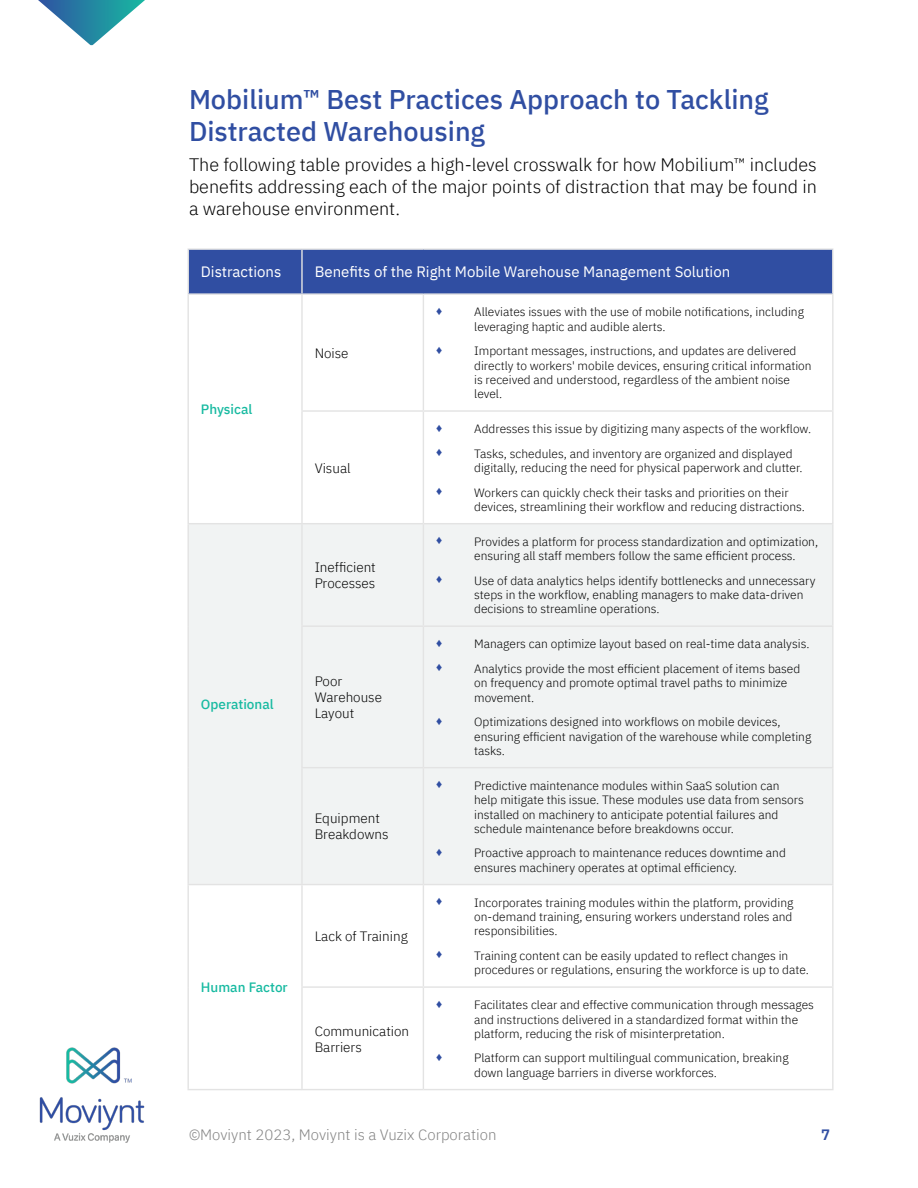
<style>
.page{position:relative;width:918px;height:1188px;background:#fff}
.page>*{position:absolute;margin:0;border:0;box-sizing:border-box;transform-origin:0 0}
.t1{font:500 27px/32.4px "IBM Plex Sans";color:#304ea2}
.t2{font:300 18px/21.6px "IBM Plex Sans";color:#000;text-align:justify}
.t3{font:15px "IBM Plex Sans";color:#fff}
.t4{font:300 15px "IBM Plex Sans";color:#838383}
.t5{font:600 15px "IBM Plex Sans";color:#304ea2}
.t6{font:300 13.5px/16.2px "IBM Plex Sans";color:#000}
.t7{font:500 13.5px "IBM Plex Sans";color:#17baa1}
.t8{font:300 12px/14.4px "IBM Plex Sans";color:#000}
.t9{font:700 12px "Arial";color:#304ea2}
</style>
<div class="page">
<img style="left:39px;top:1047px;width:106px;height:96px">
<svg style="left:38px;top:0;width:107px;height:45px"></svg>
<div style="left:189px;top:250px;width:643px;height:43px;background:#304ea2"></div>
<div style="left:189px;top:524px;width:643px;height:360px;background:#f1f3f3"></div>
<hr style="left:187px;top:295px;width:2px;height:116px;background:#e3e3e3">
<hr style="left:187px;top:411px;width:2px;height:112px;background:#e3e3e3">
<hr style="left:187px;top:885px;width:2px;height:102px;background:#e3e3e3">
<hr style="left:187px;top:987px;width:2px;height:102px;background:#e3e3e3">
<hr style="left:301px;top:295px;width:2px;height:115px;background:#e3e3e3">
<hr style="left:423px;top:295px;width:1px;height:115px;background:#e3e3e3">
<hr style="left:832px;top:295px;width:2px;height:115px;background:#e3e3e3">
<hr style="left:301px;top:410px;width:122px;height:2px;background:#e3e3e3">
<hr style="left:301px;top:412px;width:2px;height:111px;background:#e3e3e3">
<hr style="left:423px;top:410px;width:411px;height:2px;background:#e3e3e3">
<hr style="left:423px;top:412px;width:1px;height:111px;background:#e3e3e3">
<hr style="left:832px;top:412px;width:2px;height:111px;background:#e3e3e3">
<hr style="left:301px;top:885px;width:2px;height:101px;background:#e3e3e3">
<hr style="left:423px;top:885px;width:1px;height:101px;background:#e3e3e3">
<hr style="left:832px;top:885px;width:2px;height:101px;background:#e3e3e3">
<hr style="left:301px;top:986px;width:122px;height:2px;background:#e3e3e3">
<hr style="left:301px;top:988px;width:2px;height:101px;background:#e3e3e3">
<hr style="left:423px;top:986px;width:411px;height:2px;background:#e3e3e3">
<hr style="left:423px;top:988px;width:1px;height:101px;background:#e3e3e3">
<hr style="left:832px;top:988px;width:2px;height:101px;background:#e3e3e3">
<hr style="left:188px;top:248px;width:114px;height:2px;background:#e3e3e3">
<hr style="left:187px;top:250px;width:2px;height:43px;background:#e3e3e3">
<hr style="left:302px;top:248px;width:121px;height:2px;background:#e3e3e3">
<hr style="left:301px;top:250px;width:2px;height:43px;background:#e3e3e3">
<hr style="left:423px;top:248px;width:411px;height:2px;background:#e3e3e3">
<hr style="left:832px;top:250px;width:2px;height:43px;background:#e3e3e3">
<hr style="left:188px;top:293px;width:114px;height:2px;background:#e3e3e3">
<hr style="left:302px;top:293px;width:121px;height:2px;background:#e3e3e3">
<hr style="left:423px;top:293px;width:411px;height:2px;background:#e3e3e3">
<hr style="left:188px;top:884px;width:114px;height:1px;background:#e3e3e3">
<hr style="left:302px;top:884px;width:121px;height:1px;background:#e3e3e3">
<hr style="left:423px;top:884px;width:411px;height:1px;background:#e3e3e3">
<hr style="left:188px;top:523px;width:114px;height:1px;background:#e3e3e3">
<hr style="left:187px;top:524px;width:2px;height:102px;background:#e3e3e3">
<hr style="left:187px;top:626px;width:2px;height:142px;background:#e3e3e3">
<hr style="left:187px;top:768px;width:2px;height:116px;background:#e3e3e3">
<hr style="left:188px;top:1089px;width:114px;height:1px;background:#e3e3e3">
<hr style="left:302px;top:523px;width:121px;height:1px;background:#e3e3e3">
<hr style="left:301px;top:524px;width:2px;height:101px;background:#e3e3e3">
<hr style="left:423px;top:523px;width:411px;height:1px;background:#e3e3e3">
<hr style="left:423px;top:524px;width:1px;height:101px;background:#e3e3e3">
<hr style="left:832px;top:524px;width:2px;height:101px;background:#e3e3e3">
<hr style="left:301px;top:627px;width:2px;height:140px;background:#e3e3e3">
<hr style="left:423px;top:627px;width:1px;height:140px;background:#e3e3e3">
<hr style="left:832px;top:627px;width:2px;height:140px;background:#e3e3e3">
<hr style="left:302px;top:1089px;width:121px;height:1px;background:#e3e3e3">
<hr style="left:423px;top:1089px;width:411px;height:1px;background:#e3e3e3">
<hr style="left:301px;top:768px;width:2px;height:116px;background:#e3e3e3">
<hr style="left:423px;top:768px;width:1px;height:116px;background:#e3e3e3">
<hr style="left:832px;top:768px;width:2px;height:116px;background:#e3e3e3">
<hr style="left:301px;top:625px;width:122px;height:2px;background:#e3e3e3">
<hr style="left:423px;top:625px;width:411px;height:2px;background:#e3e3e3">
<hr style="left:301px;top:767px;width:122px;height:1px;background:#e3e3e3">
<hr style="left:423px;top:767px;width:411px;height:1px;background:#e3e3e3">
<h1 class="t1" style="left:189px;top:81px;width:581px">Mobilium™ Best Practices Approach to Tackling<br>Distracted Warehousing</h1>
<h2 class="t2" style="left:189px;top:153px;width:629px">The following table provides a high-level crosswalk for how Mobilium™ includes benefits addressing each of the major points of distraction that may be found in a warehouse environment.</h2>
<p class="t3" style="left:201px;top:261px;width:82px">Distractions</p>
<p class="t3" style="left:315px;top:261px;width:417px">Benefits of the Right Mobile Warehouse Management Solution</p>
<p class="t7" style="left:201px;top:399px;width:53px">Physical</p>
<p class="t7" style="left:201px;top:694px;width:74px">Operational</p>
<p class="t6" style="left:315px;top:344px;width:35px">Noise</p>
<p class="t6" style="left:315px;top:459px;width:38px">Visual</p>
<p class="t6" style="left:315px;top:558px;width:63px">Inefficient<br>Processes</p>
<p class="t6" style="left:315px;top:672px;width:69px">Poor<br>Warehouse<br>Layout</p>
<p class="t6" style="left:315px;top:809px;width:75px">Equipment<br>Breakdowns</p>
<p class="t7" style="left:201px;top:977px;width:88px">Human Factor</p>
<p class="t6" style="left:315px;top:927px;width:95px">Lack of Training</p>
<p class="t6" style="left:315px;top:1021px;width:96px">Communication<br>Barriers</p>
<p class="t9" style="left:436px;top:302px;width:8px">♦</p>
<p class="t8" style="left:474px;top:304px;width:331px">Alleviates issues with the use of mobile notifications, including leveraging haptic and audible alerts.</p>
<p class="t9" style="left:436px;top:341px;width:8px">♦</p>
<p class="t8" style="left:474px;top:343px;width:339px">Important messages, instructions, and updates are delivered directly to workers' mobile devices, ensuring critical information is received and understood, regardless of the ambient noise level.</p>
<p class="t9" style="left:436px;top:419px;width:8px">♦</p>
<p class="t8" style="left:474px;top:421px;width:339px">Addresses this issue by digitizing many aspects of the workflow.</p>
<p class="t9" style="left:436px;top:443px;width:8px">♦</p>
<p class="t8" style="left:474px;top:445px;width:330px">Tasks, schedules, and inventory are organized and displayed digitally, reducing the need for physical paperwork and clutter.</p>
<p class="t9" style="left:436px;top:482px;width:8px">♦</p>
<p class="t8" style="left:474px;top:484px;width:332px">Workers can quickly check their tasks and priorities on their devices, streamlining their workflow and reducing distractions.</p>
<p class="t9" style="left:436px;top:532px;width:8px">♦</p>
<p class="t8" style="left:474px;top:533px;width:345px">Provides a platform for process standardization and optimization, ensuring all staff members follow the same efficient process.</p>
<p class="t9" style="left:436px;top:571px;width:8px">♦</p>
<p class="t8" style="left:474px;top:572px;width:343px">Use of data analytics helps identify bottlenecks and unnecessary steps in the workflow, enabling managers to make data-driven decisions to streamline operations.</p>
<p class="t9" style="left:436px;top:634px;width:8px">♦</p>
<p class="t8" style="left:474px;top:636px;width:337px">Managers can optimize layout based on real-time data analysis.</p>
<p class="t9" style="left:436px;top:659px;width:8px">♦</p>
<p class="t8" style="left:474px;top:660px;width:328px">Analytics provide the most efficient placement of items based on frequency and promote optimal travel paths to minimize movement.</p>
<p class="t9" style="left:436px;top:712px;width:8px">♦</p>
<p class="t8" style="left:474px;top:714px;width:339px">Optimizations designed into workflows on mobile devices, ensuring efficient navigation of the warehouse while completing tasks.</p>
<p class="t9" style="left:436px;top:776px;width:8px">♦</p>
<p class="t8" style="left:474px;top:777px;width:331px">Predictive maintenance modules within SaaS solution can help mitigate this issue. These modules use data from sensors installed on machinery to anticipate potential failures and schedule maintenance before breakdowns occur.</p>
<p class="t9" style="left:436px;top:843px;width:8px">♦</p>
<p class="t8" style="left:474px;top:845px;width:313px">Proactive approach to maintenance reduces downtime and ensures machinery operates at optimal efficiency.</p>
<p class="t9" style="left:436px;top:892px;width:8px">♦</p>
<p class="t8" style="left:474px;top:894px;width:321px;text-align:justify">Incorporates training modules within the platform, providing on-demand training, ensuring workers understand roles and responsibilities.</p>
<p class="t9" style="left:436px;top:946px;width:8px">♦</p>
<p class="t8" style="left:474px;top:948px;width:336px">Training content can be easily updated to reflect changes in procedures or regulations, ensuring the workforce is up to date.</p>
<p class="t9" style="left:436px;top:995px;width:8px">♦</p>
<p class="t8" style="left:474px;top:997px;width:341px">Facilitates clear and effective communication through messages and instructions delivered in a standardized format within the platform, reducing the risk of misinterpretation.</p>
<p class="t9" style="left:436px;top:1048px;width:8px">♦</p>
<p class="t8" style="left:474px;top:1050px;width:316px">Platform can support multilingual communication, breaking down language barriers in diverse workforces.</p>
<p class="t4" style="left:189px;top:1124px;width:309px">©Moviynt 2023, Moviynt is a Vuzix Corporation</p>
<p class="t5" style="left:821px;top:1123px;width:10px">7</p>
</div>
